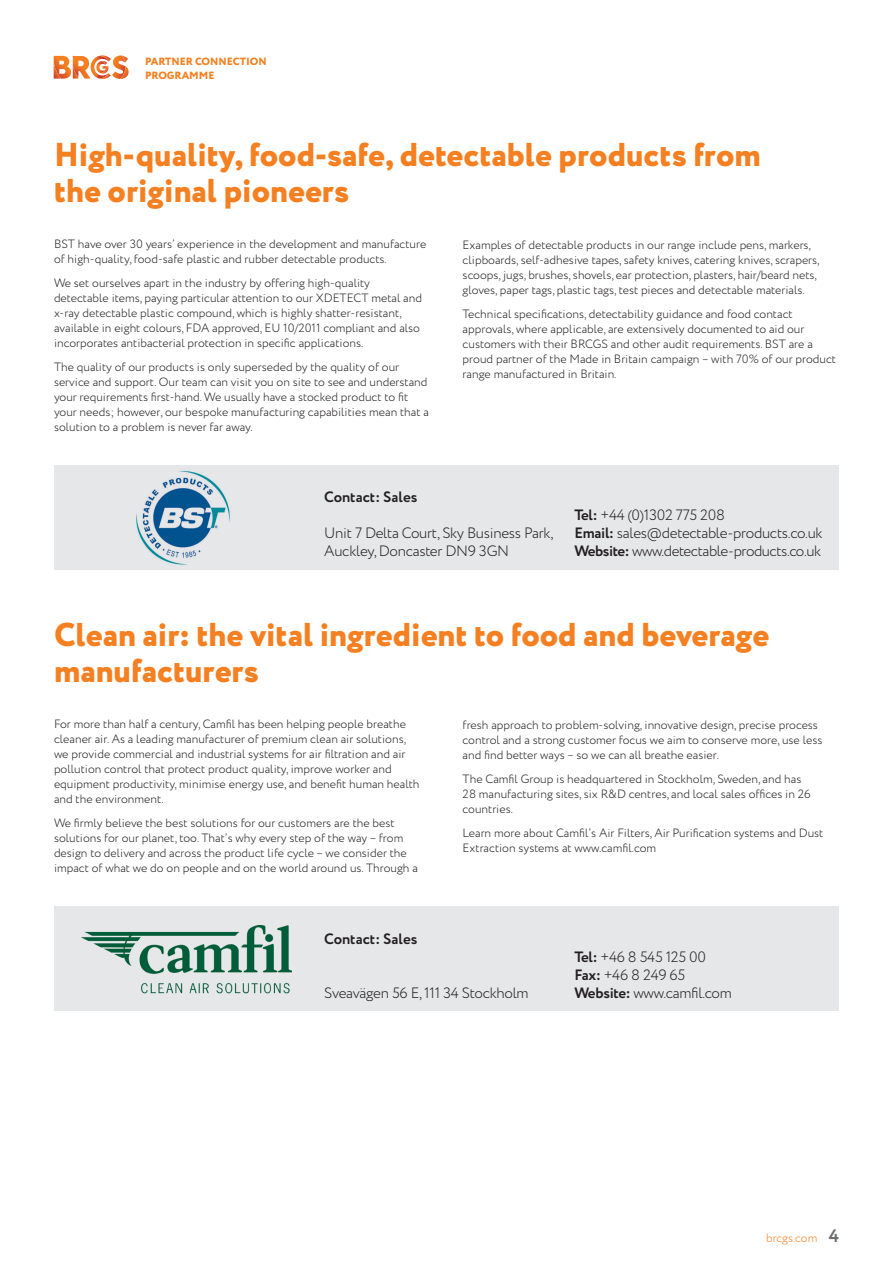
<style>
.page{position:relative;width:893px;height:1263px;background:#fff}
.page>*{position:absolute;margin:0;border:0;box-sizing:border-box;transform-origin:0 0}
.t1{font:800 33px/36px "Circe";color:#f58021}
.t2{font:300 15px/18px "Circe";letter-spacing:-.02em;color:#231f20}
.t3{font:700 15px "Circe";color:#231f20}
.BodyText{font:300 12px/15px "Circe";color:#231f20}
.t4{font:300 12px "Circe";color:#f58021}
.t5{font:800 10.5px "Circe";color:#f58021}
.s1{font-weight:700}
.s2{font-weight:700;font-size:18px;color:#6c6d70}
</style>
<div class="page">
<svg style="left:54px;top:55px;width:75px;height:24px"></svg>
<div style="left:54px;top:465px;width:785px;height:104px;background:#e6e7e9"></div>
<img style="left:136px;top:471px;width:94px;height:94px">
<div style="left:54px;top:906px;width:785px;height:105px;background:#e6e7e9"></div>
<img style="left:82px;top:926px;width:209px;height:68px">
<p class="t5" style="left:145px;top:54px;width:123px">PARTNER CONNECTION</p>
<p class="t5" style="left:145px;top:68px;width:71px">PROGRAMME</p>
<p class="t1" style="left:54px;top:138px;width:708px">High-quality, food-safe, detectable products from</p>
<p class="t1" style="left:54px;top:174px;width:297px">the original pioneers</p>
<p class="BodyText" style="left:54px;top:237px;width:374px">BST have over 30 years’ experience in the development and manufacture of high-quality, food-safe plastic and rubber detectable products.</p>
<p class="BodyText" style="left:54px;top:276px;width:369px">We set ourselves apart in the industry by offering high-quality detectable items, paying particular attention to our XDETECT metal and x-ray detectable plastic compound, which is highly shatter-resistant, available in eight colours, FDA approved, EU 10/2011 compliant and also incorporates antibacterial protection in specific applications.</p>
<p class="BodyText" style="left:54px;top:360px;width:376px">The quality of our products is only superseded by the quality of our service and support. Our team can visit you on site to see and understand your requirements first-hand. We usually have a stocked product to fit your needs; however, our bespoke manufacturing capabilities mean that a solution to a problem is never far away.</p>
<p class="BodyText" style="left:463px;top:237px;width:358px">Examples of detectable products in our range include pens, markers, clipboards, self-adhesive tapes, safety knives, catering knives, scrapers, scoops, jugs, brushes, shovels, ear protection, plasters, hair/beard nets, gloves, paper tags, plastic tags, test pieces and detectable materials.</p>
<p class="BodyText" style="left:463px;top:306px;width:375px">Technical specifications, detectability guidance and food contact approvals, where applicable, are extensively documented to aid our customers with their BRCGS and other audit requirements. BST are a proud partner of the Made in Britain campaign – with 70% of our product range manufactured in Britain.</p>
<p class="t3" style="left:324px;top:487px;width:95px">Contact: Sales</p>
<p class="t2" style="left:324px;top:524px;width:231px">Unit 7 Delta Court, Sky Business Park,</p>
<p class="t2" style="left:324px;top:542px;width:186px">Auckley, Doncaster DN9 3GN</p>
<p class="t2" style="left:574px;top:506px;width:250px"><span class="s1">Tel:</span> +44 (0)1302 775 208<br><span class="s1">Email:</span> sales@detectable-products.co.uk<br><span class="s1">Website:</span> www.detectable-products.co.uk</p>
<p class="t1" style="left:54px;top:619px;width:717px">Clean air: the vital ingredient to food and beverage manufacturers</p>
<p class="BodyText" style="left:54px;top:717px;width:367px">For more than half a century, Camfil has been helping people breathe cleaner air. As a leading manufacturer of premium clean air solutions, we provide commercial and industrial systems for air filtration and air pollution control that protect product quality, improve worker and equipment productivity, minimise energy use, and benefit human health and the environment.</p>
<p class="BodyText" style="left:54px;top:816px;width:365px">We firmly believe the best solutions for our customers are the best solutions for our planet, too. That’s why every step of the way – from design to delivery and across the product life cycle – we consider the impact of what we do on people and on the world around us. Through a</p>
<p class="BodyText" style="left:463px;top:718px;width:361px">fresh approach to problem-solving, innovative design, precise process control and a strong customer focus we aim to conserve more, use less and find better ways – so we can all breathe easier.</p>
<p class="BodyText" style="left:463px;top:772px;width:350px">The Camfil Group is headquartered in Stockholm, Sweden, and has<br>28 manufacturing sites, six R&amp;D centres, and local sales offices in 26 countries.</p>
<p class="BodyText" style="left:463px;top:826px;width:362px">Learn more about Camfil’s Air Filters, Air Purification systems and Dust<br>Extraction systems at www.camfil.com</p>
<p class="t3" style="left:324px;top:928px;width:95px">Contact: Sales</p>
<p class="t2" style="left:324px;top:984px;width:206px">Sveavägen 56 E, 111 34 Stockholm</p>
<p class="t2" style="left:574px;top:948px;width:159px"><span class="s1">Tel:</span> +46 8 545 125 00<br><span class="s1">Fax:</span> +46 8 249 65<br><span class="s1">Website:</span> www.camfil.com</p>
<p class="t4" style="left:766px;top:1230px;width:74px">brcgs.com <span class="s2">4</span></p>
</div>
